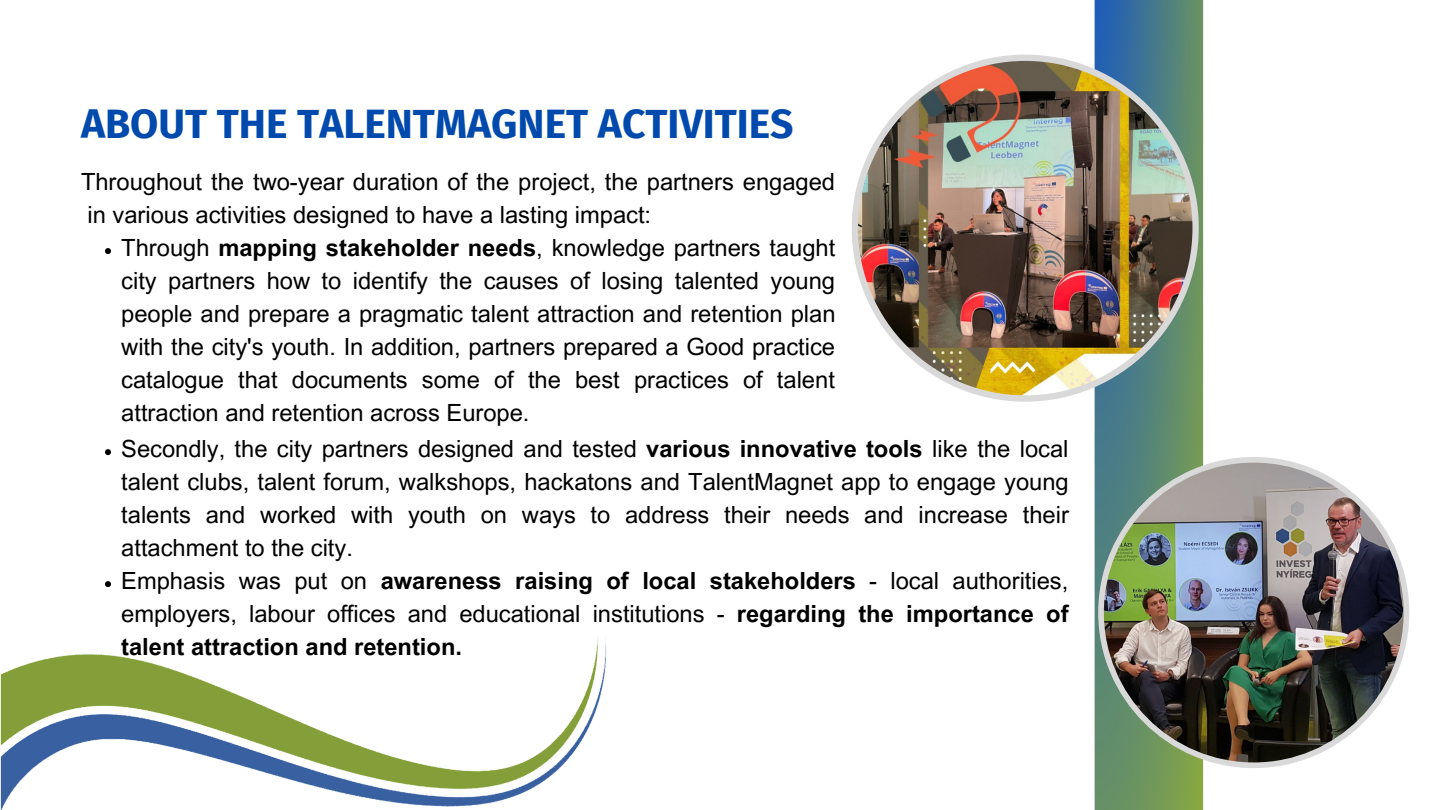
<style>
.page{position:relative;width:1440px;height:810px;background:#fff}
.page>*{position:absolute;margin:0;border:0;box-sizing:border-box;transform-origin:0 0}
.t1{font:700 40.9px "Fira Sans";color:#004aad}
.t2{font:23.7px/33px "Arial MT Pro";color:#000;text-align:justify}
.t3{font:700 23.7px/33px "Arial MT Pro";color:#000;text-align:justify}
.s1{font-weight:700}
.s2{font-weight:400}
</style>
<div class="page">
<svg style="left:1095px;top:0;width:108px;height:810px;background:#588676"></svg>
<img style="left:852px;top:55px;width:347px;height:347px">
<img style="left:1098px;top:457px;width:311px;height:311px">
<img style="left:0;top:637px;width:607px;height:173px">
<svg style="left:105px;top:449px;width:6px;height:6px"></svg>
<svg style="left:105px;top:581px;width:6px;height:6px"></svg>
<svg style="left:105px;top:248px;width:6px;height:6px"></svg>
<p class="t1" style="left:81px;top:99px;width:714px">ABOUT THE TALENTMAGNET ACTIVITIES</p>
<p class="t2" style="left:81px;top:168px;width:756px">Throughout the two-year duration of the project, the partners engaged in various activities designed to have a lasting impact:</p>
<p class="t2" style="left:121px;top:234px;width:716px">Through <span class="s1">mapping stakeholder needs</span>, knowledge partners taught city partners how to identify the causes of losing talented young people and prepare a pragmatic talent attraction and retention plan with the city's youth. In addition, partners prepared a Good practice catalogue that documents some of the best practices of talent attraction and retention across Europe.</p>
<p class="t2" style="left:121px;top:436px;width:949px">Secondly, the city partners designed and tested <span class="s1">various innovative tools</span> like the local talent clubs, talent forum, walkshops, hackatons and TalentMagnet app to engage young talents and worked with youth on ways to address their needs and increase their attachment to the city.</p>
<p class="t3" style="left:121px;top:568px;width:949px"><span class="s2">Emphasis was put on</span> awareness raising of local stakeholders <span class="s2">- local authorities, employers, labour offices and educational institutions -</span> regarding the importance of talent attraction and retention.</p>
</div>
